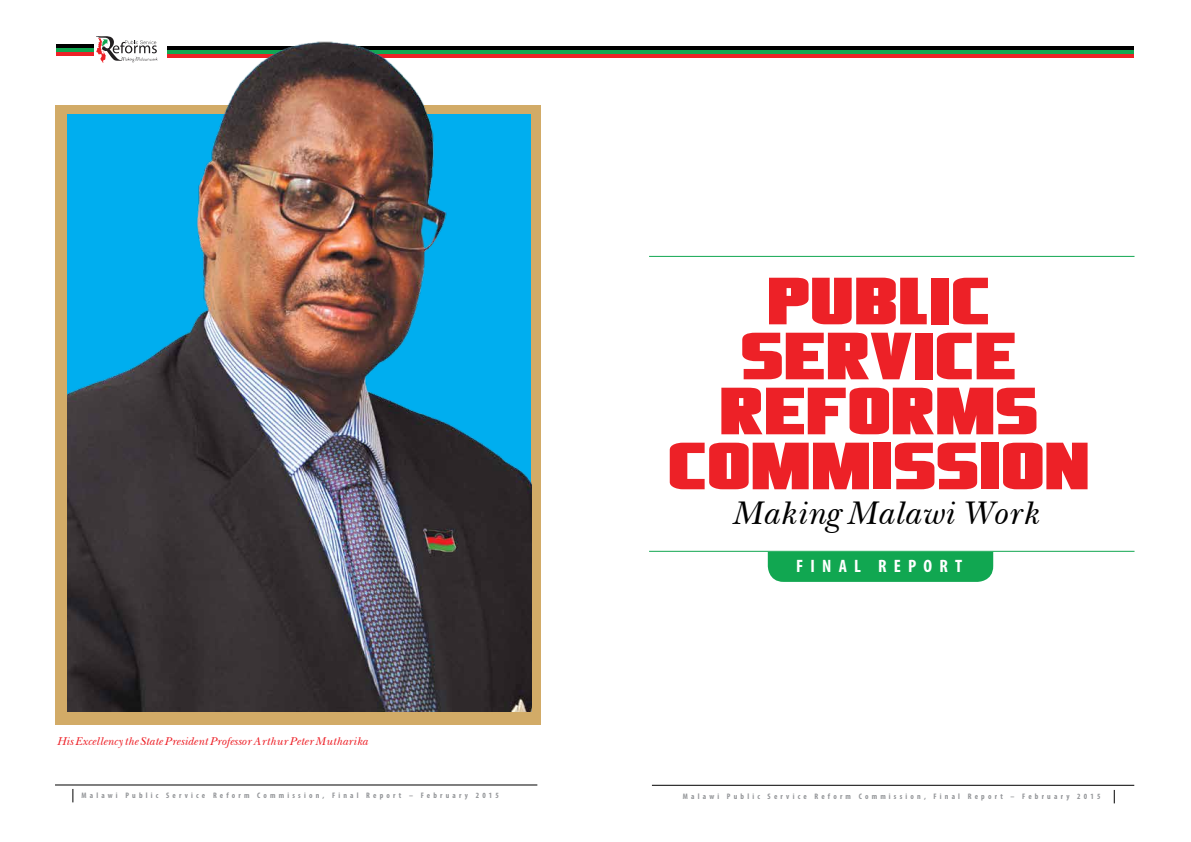
<style>
.page{position:relative;width:1191px;height:842px;background:#fff}
.page>*{position:absolute;margin:0;border:0;box-sizing:border-box;transform-origin:0 0}
.t1{font:66px/55px "Olivers Barney";letter-spacing:-.02em;color:#ed2127;text-align:center}
.t2{font:italic 32px "New Baskerville";color:#000}
.t3{font:700 condensed 18px "Myriad Pro";letter-spacing:.4em;color:#fff}
.t4{font:italic 11px "New Baskerville";color:#ed1d24}
.t5{font:700 condensed 8px "Myriad Pro";letter-spacing:.4em;color:#939598}
</style>
<div class="page">
<hr style="left:55px;top:785px;width:482px;height:1px;background:#000">
<svg style="left:73px;top:789px;width:1px;height:13px"></svg>
<hr style="left:652px;top:785px;width:482px;height:1px;background:#000">
<svg style="left:1114px;top:790px;width:1px;height:13px"></svg>
<hr style="left:167px;top:46px;width:967px;height:3px;background:#000">
<hr style="left:167px;top:50px;width:967px;height:3px;background:#11a751">
<hr style="left:167px;top:54px;width:967px;height:3px;background:#ed2127">
<hr style="left:56px;top:44px;width:38px;height:4px;background:#000">
<hr style="left:56px;top:48px;width:38px;height:4px;background:#11a751">
<hr style="left:56px;top:52px;width:38px;height:4px;background:#ed2127">
<div style="left:55px;top:105px;width:485px;height:620px;background:#d2ab67"></div>
<img style="left:67px;top:36px;width:464px;height:676px">
<hr style="left:649px;top:551px;width:485px;height:1px;background:#11a751">
<hr style="left:649px;top:256px;width:485px;height:1px;background:#11a751">
<div style="left:768px;top:552px;width:225px;height:30px;background:#11a751"></div>
<h3 class="t4" style="left:57px;top:734px;width:313px">His Excellency the State President Professor Arthur Peter Mutharika</h3>
<h1 class="t1" style="left:666px;top:275px;width:425px">PUBLIC<br>SERVICE<br>REFORMS<br>COMMISSION</h1>
<h2 class="t2" style="left:730px;top:492px;width:309px">Making Malawi Work</h2>
<h3 class="t3" style="left:796px;top:554px;width:167px">FINAL REPORT</h3>
<p class="t5" style="left:81px;top:790px;width:419px">Malawi Public Service Reform Commission, Final Report – February 2015</p>
<p class="t5" style="left:683px;top:791px;width:419px">Malawi Public Service Reform Commission, Final Report – February 2015</p>
</div>
